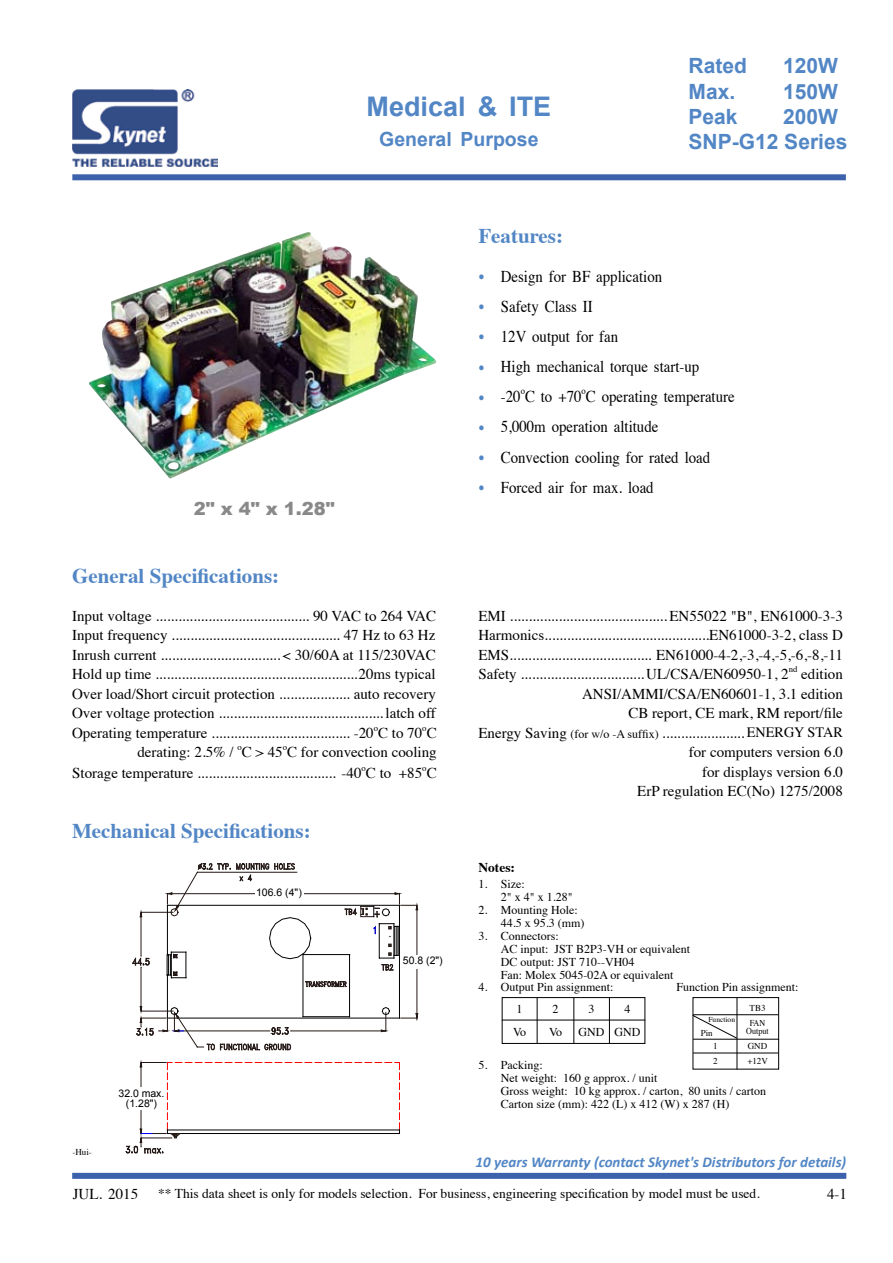
<style>
.page{position:relative;width:893px;height:1263px;background:#fff}
.page>*{position:absolute;margin:0;border:0;box-sizing:border-box;transform-origin:0 0}
.t1{font:700 27px "Arial";color:#5286c5}
.t2{font:700 21px "Times";color:#5286c5}
.t3{font:700 21px/25.2px "Arial";color:#5286c5}
.t4{font:700 19.5px "Arial";color:#5286c5}
.t5{font:900 18px "Arial";color:#898989}
.t6{font:16.5px "Times";color:#000;scale:.9 1}
.t7{font:15px/19.5px "Times";color:#000;text-align:justify}
.t8{font:italic 700 15px "Calibri";color:#5286c5}
.t9{font:13.5px "Times";color:#000}
.t10{font:700 13.5px "Times";color:#000}
.t11{font:12px/12.9px "Times";color:#000}
.t12{font:10.5px/10.5px "Arial";color:#000;text-align:center}
.t13{font:9.6px "Times";color:#000;scale:.9 1}
.t14{font:9px/15.1px "Times";color:#000}
.t15{font:9px "Times";color:#000;scale:.9 1}
.t16{font:8.7px "Times";color:#000}
.t17{font:7.5px "Times";color:#000}
.s1{font-family:"Arial";font-weight:700;font-size:11.25px;color:#5286c5}
.s2{font-size:12px}
.s3{font-size:14.25px}
</style>
<div class="page">
<div style="left:72px;top:1173px;width:774px;height:6px;background:#3d62ad"></div>
<div style="left:72px;top:174px;width:774px;height:6px;background:#3d62ad"></div>
<img style="left:72px;top:89px;width:146px;height:78px">
<img style="left:89px;top:232px;width:348px;height:247px">
<hr style="left:502px;top:1020px;width:143px;height:1px;background:#000">
<div style="left:502px;top:997px;width:143px;height:47px;border:1px solid #000"></div>
<hr style="left:573px;top:997px;width:1px;height:47px;background:#000">
<hr style="left:609px;top:998px;width:1px;height:45px;background:#000">
<hr style="left:537px;top:998px;width:1px;height:45px;background:#000">
<hr style="left:693px;top:1014px;width:86px;height:1px;background:#000">
<hr style="left:737px;top:998px;width:1px;height:71px;background:#000">
<hr style="left:693px;top:1039px;width:86px;height:1px;background:#000">
<hr style="left:693px;top:1053px;width:86px;height:1px;background:#000">
<div style="left:693px;top:997px;width:86px;height:72px;border:1px solid #000"></div>
<svg style="left:692px;top:1014px;width:46px;height:25px"></svg>
<hr style="left:167px;top:1018px;width:232px;height:1px;background:#000">
<hr style="left:167px;top:975px;width:1px;height:43px;background:#000">
<hr style="left:399px;top:905px;width:1px;height:113px;background:#000">
<svg style="left:125px;top:1062px;width:275px;height:92px"></svg>
<hr style="left:349px;top:954px;width:1px;height:63px;background:#000">
<hr style="left:303px;top:1016px;width:47px;height:1px;background:#000">
<hr style="left:303px;top:954px;width:1px;height:63px;background:#000">
<hr style="left:141px;top:912px;width:32px;height:1px;background:#231815">
<hr style="left:141px;top:917px;width:1px;height:39px;background:#231815">
<hr style="left:141px;top:967px;width:1px;height:39px;background:#231815">
<svg style="left:132px;top:958px;width:18px;height:7px"></svg>
<hr style="left:291px;top:1031px;width:90px;height:1px;background:#231815">
<svg style="left:381px;top:1007px;width:9px;height:25px"></svg>
<svg style="left:136px;top:1006px;width:155px;height:45px"></svg>
<hr style="left:417px;top:967px;width:1px;height:47px;background:#231815">
<svg style="left:401px;top:1013px;width:17px;height:6px"></svg>
<svg style="left:167px;top:863px;width:252px;height:127px"></svg>
<div style="left:403px;top:955px;width:40px;height:13px;background:#fff"></div>
<div style="left:119px;top:1088px;width:45px;height:22px;background:#fff"></div>
<div style="left:255px;top:887px;width:48px;height:13px;background:#fff"></div>
<h1 class="t1" style="left:367px;top:89px;width:186px">Medical &amp; ITE</h1>
<h3 class="t4" style="left:379px;top:126px;width:161px">General Purpose</h3>
<h2 class="t2" style="left:478px;top:216px;width:86px">Features:</h2>
<h2 class="t3" style="left:689px;top:54px;width:60px">Rated</h2>
<h2 class="t3" style="left:783px;top:54px;width:56px">120W</h2>
<h2 class="t3" style="left:689px;top:79px;width:48px">Max.</h2>
<h2 class="t3" style="left:783px;top:79px;width:56px">150W</h2>
<h2 class="t3" style="left:689px;top:104px;width:51px">Peak</h2>
<h2 class="t3" style="left:689px;top:104px;width:160px;text-indent:94px">200W<br>SNP-G12 Series</h2>
<p class="t5" style="left:194px;top:496px;width:143px">2" x 4" x 1.28"</p>
<h2 class="t2" style="left:72px;top:556px;width:209px">General Specifications:</h2>
<p class="t7" style="left:72px;top:604px;width:366px">Input voltage ......................................... 90 VAC to 264 VAC Input frequency ............................................. 47 Hz to 63 Hz Inrush current ................................ &lt; 30/60A at 115/230VAC Hold up time ......................................................20ms typical Over load/Short circuit protection ................... auto recovery Over voltage protection ............................................ latch off Operating temperature ..................................... -20 C to 70 C</p>
<p class="t16" style="left:374px;top:719px;width:6px">o</p>
<p class="t16" style="left:422px;top:719px;width:6px">o</p>
<p class="t16" style="left:283px;top:739px;width:6px">o</p>
<p class="t7" style="left:72px;top:762px;width:366px">Storage temperature ..................................... -40 C to +85 C</p>
<p class="t7" style="left:137px;top:741px;width:98px">derating: 2.5% /</p>
<p class="t16" style="left:237px;top:739px;width:6px">o</p>
<p class="t7" style="left:242px;top:741px;width:196px">C &gt; 45 C for convection cooling</p>
<p class="t16" style="left:362px;top:760px;width:6px">o</p>
<p class="t16" style="left:422px;top:760px;width:6px">o</p>
<h2 class="t2" style="left:72px;top:811px;width:240px">Mechanical Specifications:</h2>
<p class="t12" style="left:119px;top:1088px;width:47px">32.0 max. (1.28")</p>
<p class="t12" style="left:256px;top:887px;width:47px">106.6 (4")</p>
<p class="t12" style="left:403px;top:955px;width:41px">50.8 (2")</p>
<p class="t6" style="left:478px;top:261px;width:206px"><span class="s1">●</span> Design for BF application</p>
<p class="t6" style="left:478px;top:291px;width:129px"><span class="s1">●</span> Safety Class II</p>
<p class="t6" style="left:478px;top:321px;width:157px"><span class="s1">●</span> 12V output for fan</p>
<p class="t6" style="left:478px;top:351px;width:247px"><span class="s1">●</span> High mechanical torque start-up</p>
<p class="t6" style="left:478px;top:381px;width:286px"><span class="s1">●</span> -20 C to +70 C operating temperature</p>
<p class="t13" style="left:521px;top:382px;width:6px">o</p>
<p class="t13" style="left:582px;top:382px;width:6px">o</p>
<p class="t6" style="left:478px;top:411px;width:201px"><span class="s1">●</span> 5,000m operation altitude</p>
<p class="t6" style="left:478px;top:442px;width:259px"><span class="s1">●</span> Convection cooling for rated load</p>
<p class="t6" style="left:478px;top:472px;width:196px"><span class="s1">●</span> Forced air for max. load</p>
<p class="t7" style="left:478px;top:604px;width:366px">EMI ..........................................EN55022 "B", EN61000-3-3<br>Harmonics............................................EN61000-3-2, class D EMS...................................... EN61000-4-2,-3,-4,-5,-6,-8,-11<br>Safety .................................UL/CSA/EN60950-1, 2</p>
<p class="t16" style="left:789px;top:661px;width:10px">nd</p>
<p class="t7" style="left:478px;top:663px;width:366px;text-align:right">edition<br>ANSI/AMMI/CSA/EN60601-1, 3.1 edition<br>CB report, CE mark, RM report/file<br>Energy Saving <span class="s2">(for w/o -A suffix)</span> ...................... <span class="s3">ENERGY STAR </span>for computers version 6.0<br>for displays version 6.0<br>ErP regulation EC(No) 1275/2008</p>
<p class="t10" style="left:478px;top:855px;width:38px">Notes:</p>
<p class="t11" style="left:501px;top:877px;width:73px;text-indent:-22px">1. Size:<br>2" x 4" x 1.28"</p>
<p class="t11" style="left:501px;top:902px;width:85px;text-indent:-22px">2. Mounting Hole:<br>44.5 x 95.3 (mm)</p>
<p class="t11" style="left:501px;top:928px;width:191px;text-indent:-22px">3. Connectors:<br>AC input: JST B2P3-VH or equivalent<br>DC output: JST 710--VH04<br>Fan: Molex 5045-02A or equivalent</p>
<p class="t11" style="left:478px;top:980px;width:137px">4. Output Pin assignment:</p>
<p class="t11" style="left:676px;top:980px;width:124px">Function Pin assignment:</p>
<p class="t11" style="left:517px;top:1002px;width:7px">1</p>
<p class="t11" style="left:553px;top:1002px;width:7px">2</p>
<p class="t11" style="left:589px;top:1002px;width:7px">3</p>
<p class="t11" style="left:625px;top:1002px;width:7px">4</p>
<p class="t11" style="left:513px;top:1024px;width:15px">Vo</p>
<p class="t11" style="left:549px;top:1024px;width:15px">Vo</p>
<p class="t11" style="left:579px;top:1024px;width:63px">GND GND</p>
<p class="t14" style="left:701px;top:1025px;width:14px">Pin</p>
<p class="t17" style="left:708px;top:1013px;width:28px">Function</p>
<p class="t14" style="left:749px;top:999px;width:18px">TB3<br>FAN</p>
<p class="t15" style="left:746px;top:1022px;width:27px">Output</p>
<p class="t14" style="left:713px;top:1037px;width:6px">1</p>
<p class="t14" style="left:748px;top:1037px;width:21px">GND</p>
<p class="t14" style="left:713px;top:1052px;width:6px">2</p>
<p class="t14" style="left:747px;top:1052px;width:22px">+12V</p>
<p class="t11" style="left:501px;top:1057px;width:267px;text-indent:-22px">5. Packing:<br>Net weight: 160 g approx. / unit<br>Gross weight: 10 kg approx. / carton, 80 units / carton Carton size (mm): 422 (L) x 412 (W) x 287 (H)</p>
<p class="t14" style="left:72px;top:1143px;width:21px">-Hui-</p>
<p class="t7" style="left:73px;top:1183px;width:67px">JUL. 2015</p>
<p class="t8" style="left:476px;top:1152px;width:372px">10 years Warranty (contact Skynet's Distributors for details)</p>
<p class="t9" style="left:158px;top:1180px;width:603px">** This data sheet is only for models selection. For business, engineering specification by model must be used.</p>
<p class="t7" style="left:827px;top:1183px;width:21px">4-1</p>
</div>
